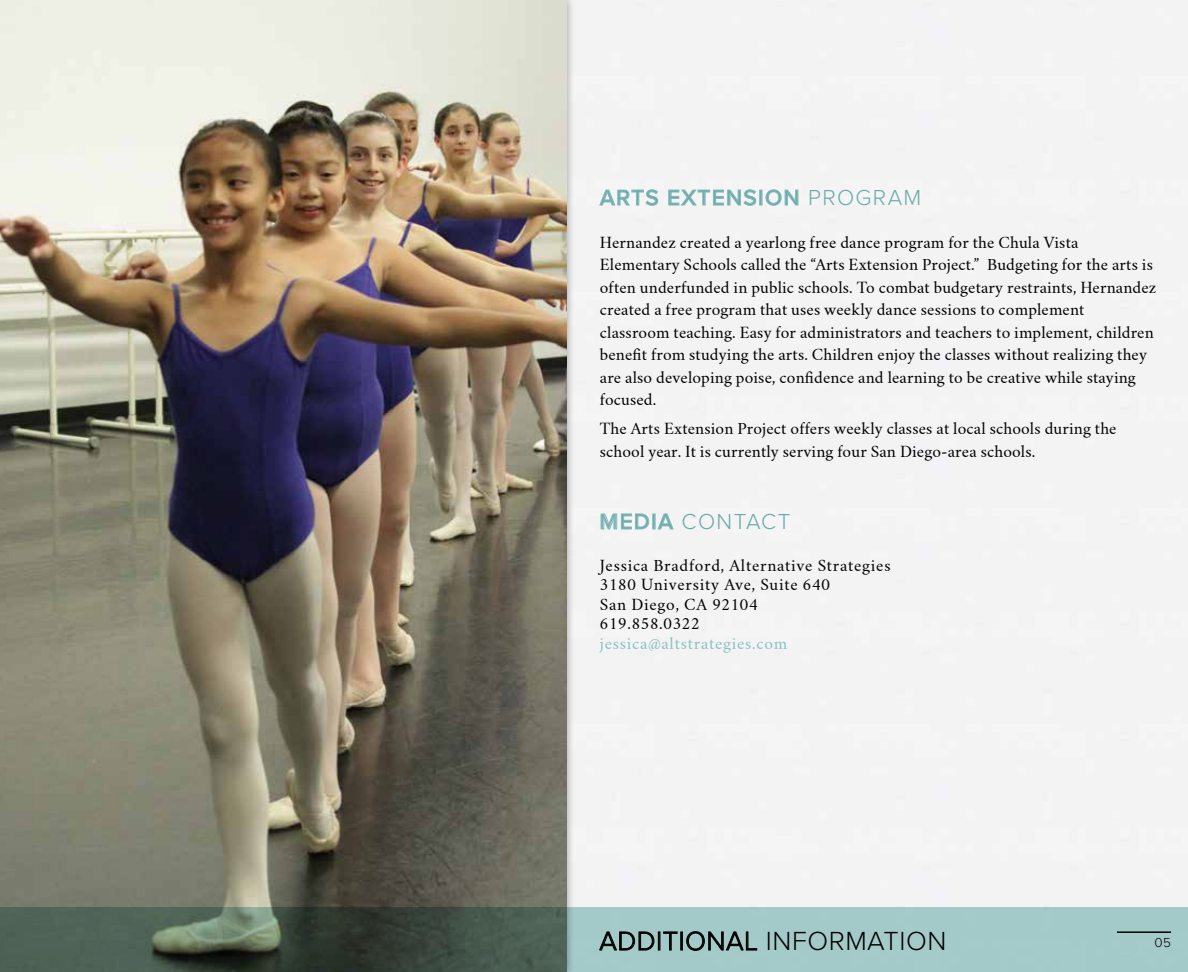
<style>
.page{position:relative;width:1188px;height:972px;background:#fff}
.page>*{position:absolute;margin:0;border:0;box-sizing:border-box;transform-origin:0 0}
.t1{font:300 27.15px "Proxima Nova";letter-spacing:.02em;color:#000}
.t2{font:500 22.5px "Proxima Nova";letter-spacing:.06em;color:#6eb3b1}
.t3{font:300 22.5px "Proxima Nova";letter-spacing:.06em;color:#6eb3b1}
.t4{font:15px/22.5px "Crimson Text";letter-spacing:.01em;color:#000}
.t5{font:15px/19.5px "Crimson Text";letter-spacing:.05em;color:#000}
.t6{font:15px "Crimson Text";letter-spacing:.05em;color:#8ac1c3}
.t7{font:300 13.5px "Proxima Nova";color:#000}
.s1{font-weight:300}
.s2{font-weight:500}
</style>
<div class="page">
<div style="left:0;top:0;width:575px;height:972px;background:#000;opacity:.35"></div>
<svg style="left:0;top:907px;width:1188px;height:65px;background:#748f88"></svg>
<hr style="left:1117px;top:931px;width:54px;height:2px;background:#000">
<svg style="left:599px;top:189px;width:59px;height:17px"></svg>
<svg style="left:668px;top:189px;width:131px;height:17px"></svg>
<svg style="left:601px;top:513px;width:73px;height:17px"></svg>
<svg style="left:599px;top:931px;width:158px;height:20px;background:#789494"></svg>
<h2 class="t2" style="left:600px;top:181px;width:323px">ARTS EXTENSION <span class="s1">PROGRAM</span></h2>
<p class="t4" style="left:600px;top:231px;width:558px">Hernandez created a yearlong free dance program for the Chula Vista Elementary Schools called the “Arts Extension Project.” Budgeting for the arts is often underfunded in public schools. To combat budgetary restraints, Hernandez created a free program that uses weekly dance sessions to complement classroom teaching. Easy for administrators and teachers to implement, children benefit from studying the arts. Children enjoy the classes without realizing they are also developing poise, confidence and learning to be creative while staying focused.</p>
<p class="t4" style="left:600px;top:418px;width:518px">The Arts Extension Project offers weekly classes at local schools during the school year. It is currently serving four San Diego-area schools.</p>
<h2 class="t3" style="left:600px;top:505px;width:192px"><span class="s2">MEDIA</span> CONTACT</h2>
<p class="t5" style="left:600px;top:555px;width:292px">Jessica Bradford, Alternative Strategies<br>3180 University Ave, Suite 640<br>San Diego, CA 92104<br>619.858.0322</p>
<p class="t6" style="left:600px;top:634px;width:189px">jessica@altstrategies.com</p>
<h1 class="t1" style="left:599px;top:921px;width:349px">ADDITIONAL INFORMATION</h1>
<p class="t7" style="left:1155px;top:932px;width:18px">05</p>
</div>
